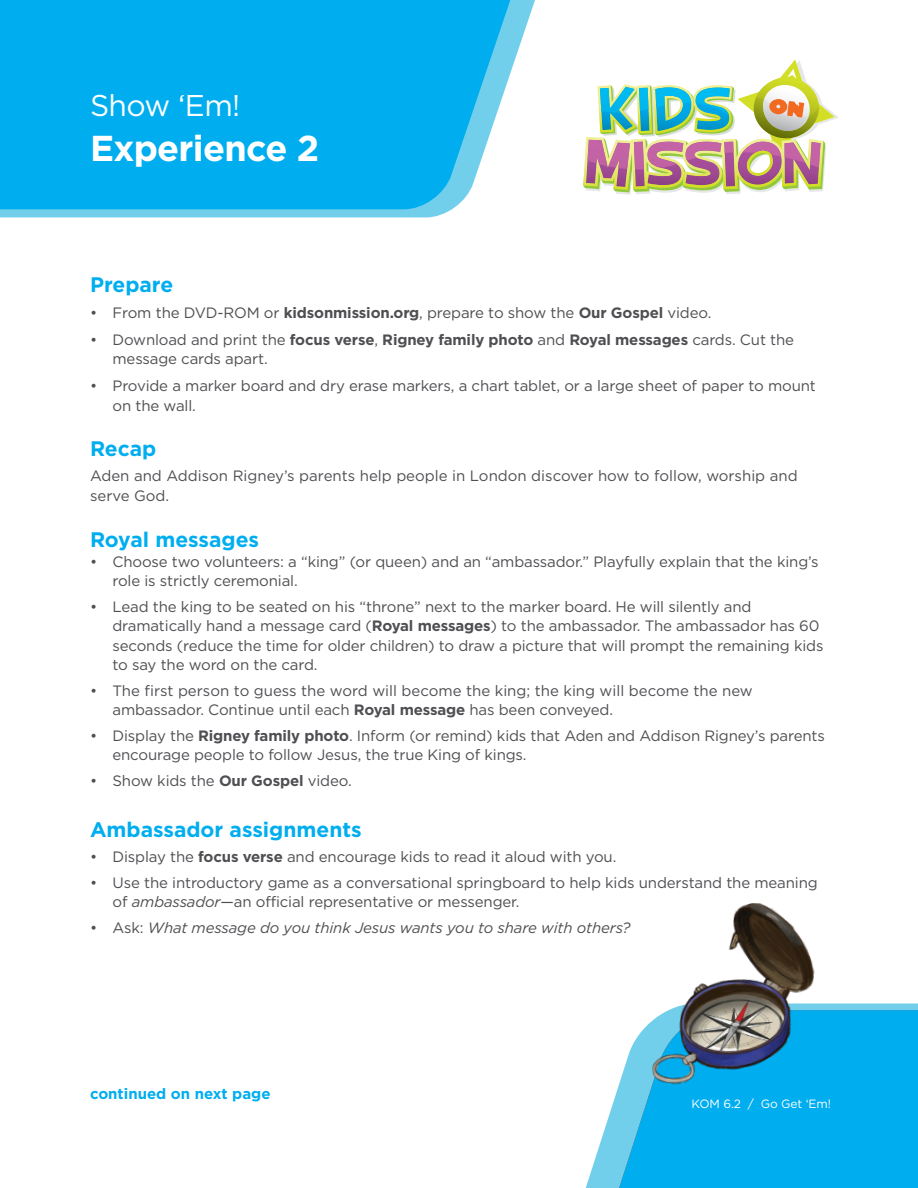
<style>
.page{position:relative;width:918px;height:1188px;background:#fff}
.page>*{position:absolute;margin:0;border:0;box-sizing:border-box;transform-origin:0 0}
.t1{font:700 36px "Gotham HTF";letter-spacing:-.02em;color:#fff}
.t2{font:30px "Gotham HTF";letter-spacing:-.02em;color:#fff}
.t3{font:700 21px "Gotham HTF";color:#00aeef}
.t4{font:15px/19.5px "Gotham HTF";letter-spacing:-.01em;color:#4f4f53}
.t5{font:italic 15px "Gotham HTF";letter-spacing:-.01em;color:#4f4f53}
.t6{font:700 15px "Gotham HTF";color:#00aeef}
.t7{font:12px "Gotham HTF";letter-spacing:-.01em;color:#fff}
.s1{font-weight:700}
.s2{font-style:italic}
.s3{font-style:normal}
</style>
<div class="page">
<svg style="left:585px;top:1003px;width:333px;height:185px"></svg>
<svg style="left:609px;top:1010px;width:10px;height:178px"></svg>
<svg style="left:619px;top:1010px;width:299px;height:178px;background:#0db2ee"></svg>
<img style="left:644px;top:903px;width:177px;height:182px">
<svg style="left:0;top:0;width:535px;height:217px"></svg>
<svg style="left:0;top:0;width:510px;height:209px;background:#0cb1ef"></svg>
<svg style="left:583px;top:59px;width:256px;height:136px"></svg>
<img style="left:778px;top:104px;width:27px;height:6px">
<h2 class="t2" style="left:90px;top:89px;width:152px">Show ‘Em!</h2>
<h1 class="t1" style="left:90px;top:128px;width:231px">Experience 2</h1>
<h3 class="t3" style="left:90px;top:273px;width:85px">Prepare</h3>
<p class="t4" style="left:90px;top:302px;width:623px">• From the DVD-ROM or <span class="s1">kidsonmission.org</span>, prepare to show the <span class="s1">Our Gospel</span> video.</p>
<p class="t4" style="left:112px;top:329px;width:683px;text-indent:-22px">• Download and print the <span class="s1">focus verse</span>, <span class="s1">Rigney family photo</span> and <span class="s1">Royal messages</span> cards. Cut the message cards apart.</p>
<p class="t4" style="left:112px;top:376px;width:705px;text-indent:-22px">• Provide a marker board and dry erase markers, a chart tablet, or a large sheet of paper to mount on the wall.</p>
<h3 class="t3" style="left:90px;top:436px;width:68px">Recap</h3>
<p class="t4" style="left:90px;top:466px;width:709px">Aden and Addison Rigney’s parents help people in London discover how to follow, worship and serve God.</p>
<h3 class="t3" style="left:90px;top:528px;width:171px">Royal messages</h3>
<p class="t4" style="left:112px;top:551px;width:708px;text-indent:-22px">• Choose two volunteers: a “king” (or queen) and an “ambassador.” Playfully explain that the king’s role is strictly ceremonial.</p>
<p class="t4" style="left:112px;top:596px;width:713px;text-indent:-22px">• Lead the king to be seated on his “throne” next to the marker board. He will silently and dramatically hand a message card (<span class="s1">Royal messages</span>) to the ambassador. The ambassador has 60 seconds (reduce the time for older children) to draw a picture that will prompt the remaining kids to say the word on the card.</p>
<p class="t4" style="left:112px;top:680px;width:642px;text-indent:-22px">• The first person to guess the word will become the king; the king will become the new ambassador. Continue until each <span class="s1">Royal message</span> has been conveyed.</p>
<p class="t4" style="left:112px;top:725px;width:714px;text-indent:-22px">• Display the <span class="s1">Rigney family photo</span>. Inform (or remind) kids that Aden and Addison Rigney’s parents encourage people to follow Jesus, the true King of kings.</p>
<p class="t4" style="left:90px;top:770px;width:263px">• Show kids the <span class="s1">Our Gospel</span> video.</p>
<h3 class="t3" style="left:90px;top:817px;width:273px">Ambassador assignments</h3>
<p class="t4" style="left:90px;top:847px;width:528px">• Display the <span class="s1">focus verse</span> and encourage kids to read it aloud with you.</p>
<p class="t4" style="left:112px;top:872px;width:707px;text-indent:-22px">• Use the introductory game as a conversational springboard to help kids understand the meaning of <span class="s2">ambassador</span>—an official representative or messenger.</p>
<p class="t5" style="left:90px;top:919px;width:542px"><span class="s3">• Ask:</span> What message do you think Jesus wants you to share with others?</p>
<p class="t6" style="left:90px;top:1085px;width:182px">continued on next page</p>
<p class="t7" style="left:692px;top:1097px;width:141px">KOM 6.2 / Go Get ‘Em!</p>
</div>
